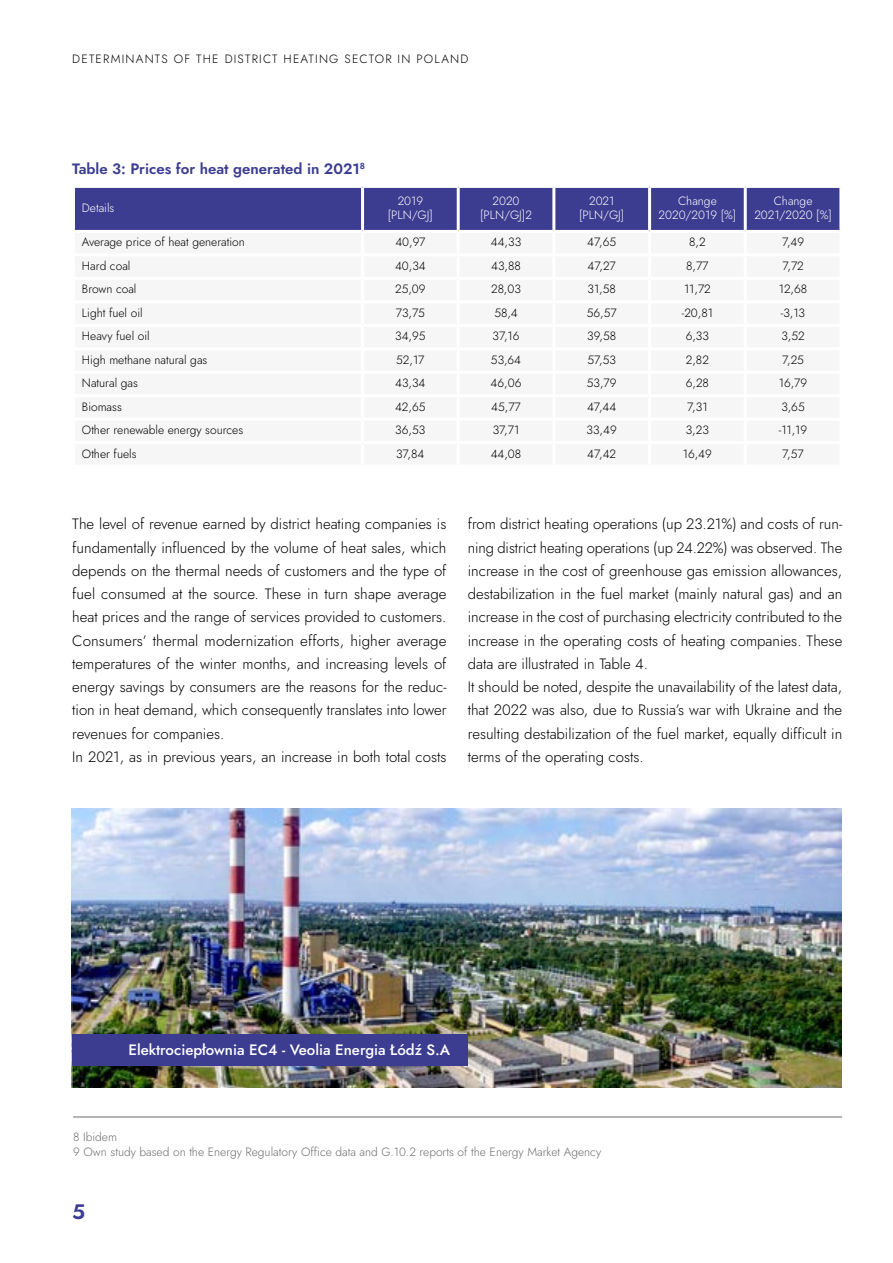
<style>
.page{position:relative;width:893px;height:1263px;background:#fff}
.page>*{position:absolute;margin:0;border:0;box-sizing:border-box;transform-origin:0 0}
.t1{font:600 21px "Jost";color:#3c3d91}
.t2{font:300 15px/23.2px "Jost";color:#000}
.t3{font:500 15px "Jost";color:#fff}
.t4{font:600 15px "Jost";color:#3c3d91}
.t5{font:300 12px "Jost";color:#000}
.t6{font:300 12px/14.4px "Jost";color:#706f6f}
.t7{font:300 12px/14.4px "Jost";color:#fff;text-align:center}
.t8{font:300 12px "Jost";letter-spacing:.1em;color:#000}
</style>
<div class="page">
<div style="left:75px;top:188px;width:764px;height:42px;background:#3c3d91"></div>
<hr style="left:361px;top:188px;width:3px;height:42px;background:#fff">
<hr style="left:457px;top:188px;width:3px;height:42px;background:#fff">
<hr style="left:552px;top:188px;width:3px;height:42px;background:#fff">
<hr style="left:648px;top:188px;width:3px;height:42px;background:#fff">
<hr style="left:744px;top:188px;width:3px;height:42px;background:#fff">
<hr style="left:73px;top:1116px;width:769px;height:2px;background:#9d9d9c">
<img style="left:72px;top:808px;width:770px;height:279px">
<div style="left:72px;top:1035px;width:395px;height:31px;background:#3c3d91"></div>
<p class="t8" style="left:72px;top:51px;width:398px">DETERMINANTS OF THE DISTRICT HEATING SECTOR IN POLAND</p>
<p class="t4" style="left:72px;top:159px;width:294px">Table 3: Prices for heat generated in 2021<sup>8</sup></p>
<p class="t7" style="left:82px;top:201px;width:34px">Details</p>
<p class="t7" style="left:388px;top:194px;width:47px">2019 [PLN/GJ]</p>
<p class="t7" style="left:480px;top:194px;width:53px">2020 [PLN/GJ]2</p>
<p class="t7" style="left:579px;top:194px;width:47px">2021 [PLN/GJ]</p>
<p class="t7" style="left:659px;top:194px;width:79px">Change<br>2020/2019 [%]</p>
<p class="t7" style="left:754px;top:194px;width:79px">Change<br>2021/2020 [%]</p>
<p class="t5" style="left:82px;top:234px;width:164px">Average price of heat generation</p>
<p class="t5" style="left:395px;top:234px;width:31px">40,97</p>
<p class="t5" style="left:491px;top:234px;width:32px">44,33</p>
<p class="t5" style="left:587px;top:234px;width:30px">47,65</p>
<p class="t5" style="left:689px;top:234px;width:18px">8,2</p>
<p class="t5" style="left:782px;top:234px;width:24px">7,49</p>
<p class="t5" style="left:82px;top:257px;width:50px">Hard coal</p>
<p class="t5" style="left:395px;top:257px;width:32px">40,34</p>
<p class="t5" style="left:491px;top:257px;width:31px">43,88</p>
<p class="t5" style="left:588px;top:257px;width:30px">47,27</p>
<p class="t5" style="left:686px;top:257px;width:24px">8,77</p>
<p class="t5" style="left:782px;top:257px;width:23px">7,72</p>
<p class="t5" style="left:82px;top:281px;width:56px">Brown coal</p>
<p class="t5" style="left:395px;top:281px;width:32px">25,09</p>
<p class="t5" style="left:491px;top:281px;width:31px">28,03</p>
<p class="t5" style="left:587px;top:281px;width:30px">31,58</p>
<p class="t5" style="left:684px;top:281px;width:28px">11,72</p>
<p class="t5" style="left:779px;top:281px;width:30px">12,68</p>
<p class="t5" style="left:82px;top:304px;width:62px">Light fuel oil</p>
<p class="t5" style="left:396px;top:304px;width:31px">73,75</p>
<p class="t5" style="left:494px;top:304px;width:25px">58,4</p>
<p class="t5" style="left:587px;top:304px;width:31px">56,57</p>
<p class="t5" style="left:682px;top:304px;width:33px">-20,81</p>
<p class="t5" style="left:781px;top:304px;width:26px">-3,13</p>
<p class="t5" style="left:82px;top:328px;width:69px">Heavy fuel oil</p>
<p class="t5" style="left:395px;top:328px;width:32px">34,95</p>
<p class="t5" style="left:493px;top:328px;width:28px">37,16</p>
<p class="t5" style="left:587px;top:328px;width:31px">39,58</p>
<p class="t5" style="left:686px;top:328px;width:25px">6,33</p>
<p class="t5" style="left:781px;top:328px;width:25px">3,52</p>
<p class="t5" style="left:82px;top:351px;width:127px">High methane natural gas</p>
<p class="t5" style="left:396px;top:351px;width:30px">52,17</p>
<p class="t5" style="left:491px;top:351px;width:32px">53,64</p>
<p class="t5" style="left:587px;top:351px;width:30px">57,53</p>
<p class="t5" style="left:686px;top:351px;width:25px">2,82</p>
<p class="t5" style="left:782px;top:351px;width:23px">7,25</p>
<p class="t5" style="left:82px;top:375px;width:57px">Natural gas</p>
<p class="t5" style="left:395px;top:375px;width:32px">43,34</p>
<p class="t5" style="left:491px;top:375px;width:32px">46,06</p>
<p class="t5" style="left:587px;top:375px;width:31px">53,79</p>
<p class="t5" style="left:686px;top:375px;width:25px">6,28</p>
<p class="t5" style="left:779px;top:375px;width:30px">16,79</p>
<p class="t5" style="left:82px;top:398px;width:41px">Biomass</p>
<p class="t5" style="left:395px;top:398px;width:32px">42,65</p>
<p class="t5" style="left:491px;top:398px;width:31px">45,77</p>
<p class="t5" style="left:587px;top:398px;width:31px">47,44</p>
<p class="t5" style="left:687px;top:398px;width:22px">7,31</p>
<p class="t5" style="left:781px;top:398px;width:25px">3,65</p>
<p class="t5" style="left:82px;top:422px;width:163px">Other renewable energy sources</p>
<p class="t5" style="left:395px;top:422px;width:32px">36,53</p>
<p class="t5" style="left:493px;top:422px;width:28px">37,71</p>
<p class="t5" style="left:587px;top:422px;width:32px">33,49</p>
<p class="t5" style="left:686px;top:422px;width:25px">3,23</p>
<p class="t5" style="left:779px;top:422px;width:30px">-11,19</p>
<p class="t5" style="left:82px;top:445px;width:56px">Other fuels</p>
<p class="t5" style="left:396px;top:445px;width:30px">37,84</p>
<p class="t5" style="left:491px;top:445px;width:32px">44,08</p>
<p class="t5" style="left:587px;top:445px;width:30px">47,42</p>
<p class="t5" style="left:683px;top:445px;width:31px">16,49</p>
<p class="t5" style="left:782px;top:445px;width:23px">7,57</p>
<p class="t2" style="left:72px;top:513px;width:376px">The level of revenue earned by district heating companies is fundamentally influenced by the volume of heat sales, which depends on the thermal needs of customers and the type of fuel consumed at the source. These in turn shape average heat prices and the range of services provided to customers.<br>Consumers’ thermal modernization efforts, higher average temperatures of the winter months, and increasing levels of energy savings by consumers are the reasons for the reduc&shy;tion in heat demand, which consequently translates into lower revenues for companies.<br>In 2021, as in previous years, an increase in both total costs</p>
<p class="t2" style="left:468px;top:513px;width:376px">from district heating operations (up 23.21%) and costs of run&shy;ning district heating operations (up 24.22%) was observed. The increase in the cost of greenhouse gas emission allowances, destabilization in the fuel market (mainly natural gas) and an increase in the cost of purchasing electricity contributed to the increase in the operating costs of heating companies. These data are illustrated in Table 4.<br>It should be noted, despite the unavailability of the latest data, that 2022 was also, due to Russia’s war with Ukraine and the resulting destabilization of the fuel market, equally difficult in terms of the operating costs.</p>
<p class="t3" style="left:128px;top:1040px;width:323px">Elektrociepłownia EC4 - Veolia Energia Łódź S.A</p>
<p class="t6" style="left:73px;top:1130px;width:530px">8 Ibidem<br>9 Own study based on the Energy Regulatory Office data and G.10.2 reports of the Energy Market Agency</p>
<h1 class="t1" style="left:72px;top:1197px;width:15px">5</h1>
</div>
